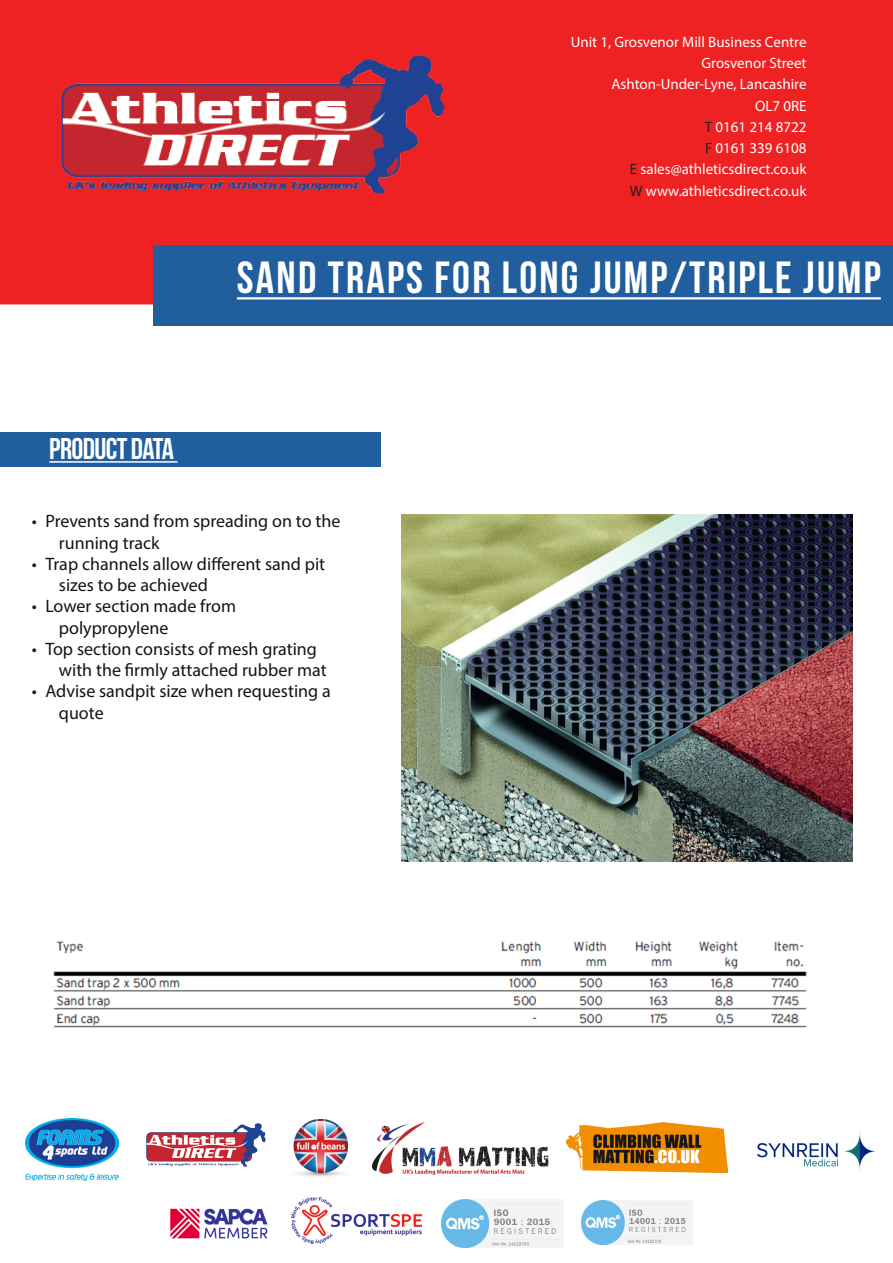
<style>
.page{position:relative;width:893px;height:1263px;background:#fff}
.page>*{position:absolute;margin:0;border:0;box-sizing:border-box;transform-origin:0 0}
.Car_model{font:45px "Bebas Neue";letter-spacing:.05em;color:#fff}
.Tech_data_title{font:30px "Bebas Neue";letter-spacing:-.02em;color:#fff}
.t1{font:18px/21.3px "Myriad Pro";color:#141513}
.Normal_text{font:15px "Myriad Pro";color:#fff}
.s1{color:#231f20}
</style>
<div class="page">
<div style="left:0;top:0;width:893px;height:304px;background:#ee2123"></div>
<div style="left:153px;top:245px;width:740px;height:81px;background:#215e9e"></div>
<hr style="left:237px;top:297px;width:644px;height:2px;background:#fff">
<div style="left:0;top:432px;width:380px;height:34px;background:#215e9e"></div>
<hr style="left:49px;top:461px;width:129px;height:2px;background:#fff">
<img style="left:62px;top:55px;width:382px;height:138px">
<img style="left:26px;top:1119px;width:93px;height:61px">
<img style="left:146px;top:1123px;width:119px;height:43px">
<img style="left:293px;top:1119px;width:55px;height:58px">
<img style="left:372px;top:1123px;width:177px;height:52px">
<img style="left:566px;top:1122px;width:161px;height:51px">
<img style="left:757px;top:1132px;width:119px;height:39px">
<img style="left:170px;top:1208px;width:98px;height:31px">
<img style="left:292px;top:1197px;width:129px;height:47px">
<img style="left:442px;top:1199px;width:121px;height:48px">
<img style="left:581px;top:1200px;width:112px;height:44px">
<img style="left:402px;top:514px;width:450px;height:347px">
<img style="left:53px;top:941px;width:754px;height:87px">
<p class="Normal_text" style="left:571px;top:32px;width:237px">Unit 1, Grosvenor Mill Business Centre</p>
<p class="Normal_text" style="left:702px;top:54px;width:106px">Grosvenor Street</p>
<p class="Normal_text" style="left:611px;top:75px;width:197px">Ashton-Under-Lyne, Lancashire</p>
<p class="Normal_text" style="left:755px;top:96px;width:53px">OL7 0RE</p>
<p class="Normal_text" style="left:705px;top:118px;width:103px"><span class="s1">T</span> 0161 214 8722</p>
<p class="Normal_text" style="left:705px;top:139px;width:103px"><span class="s1">F</span> 0161 339 6108</p>
<p class="Normal_text" style="left:630px;top:160px;width:178px"><span class="s1">E</span> sales@athleticsdirect.co.uk</p>
<p class="Normal_text" style="left:630px;top:181px;width:178px"><span class="s1">W</span> www.athleticsdirect.co.uk</p>
<p class="Tech_data_title" style="left:49px;top:432px;width:126px">PRODUCT DATA</p>
<p class="Car_model" style="left:237px;top:253px;width:645px">SAND TRAPS FOR LONG JUMP/TRIPLE JUMP</p>
<p class="t1" style="left:59px;top:510px;width:283px;text-indent:-27px">• Prevents sand from spreading on to the running track</p>
<p class="t1" style="left:59px;top:553px;width:268px;text-indent:-27px">• Trap channels allow different sand pit sizes to be achieved</p>
<p class="t1" style="left:59px;top:595px;width:179px;text-indent:-27px">• Lower section made from polypropylene</p>
<p class="t1" style="left:59px;top:638px;width:269px;text-indent:-27px">• Top section consists of mesh grating with the firmly attached rubber mat</p>
<p class="t1" style="left:59px;top:680px;width:273px;text-indent:-27px">• Advise sandpit size when requesting a quote</p>
</div>
